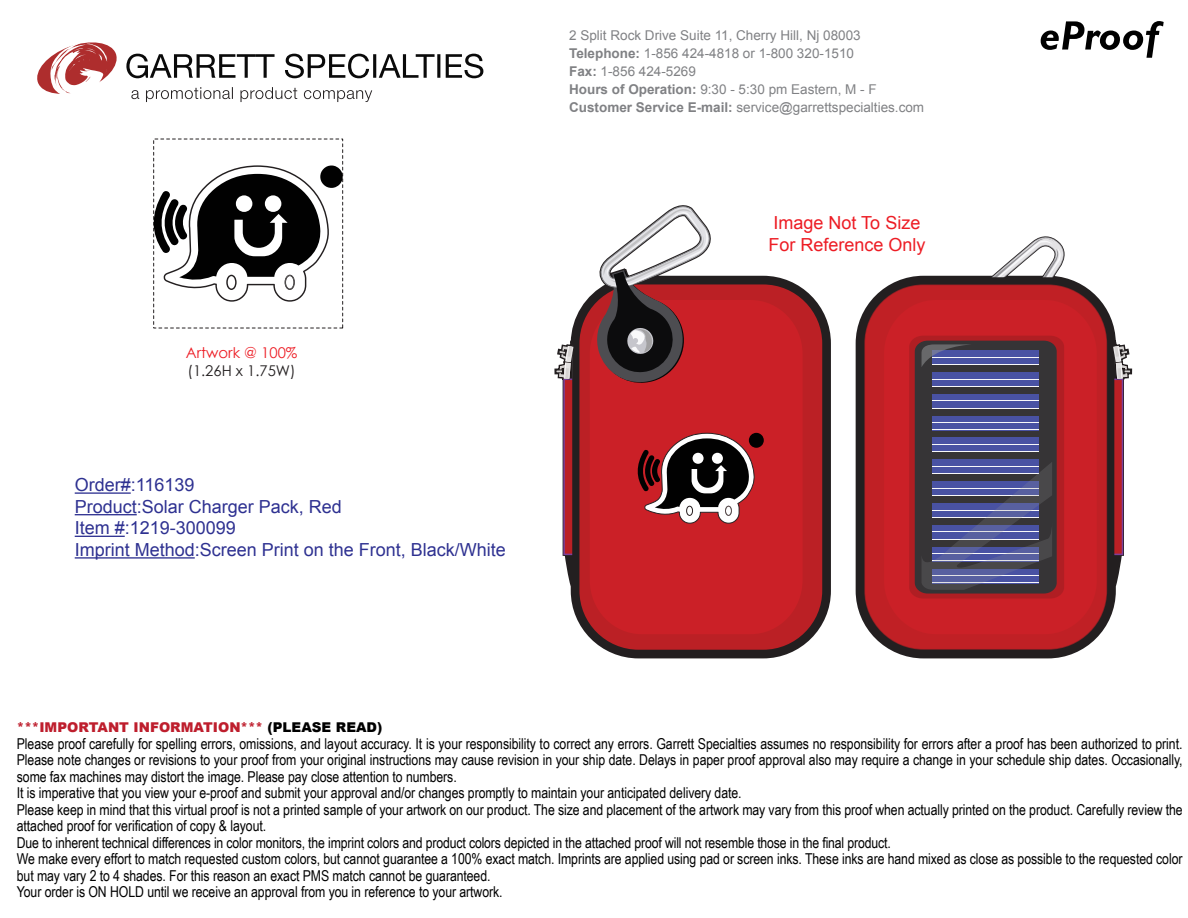
<style>
.page{position:relative;width:1188px;height:918px;background:#fff}
.page>*{position:absolute;margin:0;border:0;box-sizing:border-box;transform-origin:0 0}
.t1{font:18px/21.6px "Arial";color:#2e3191}
.t2{font:18px/21.6px "Arial";color:#ed1c24}
.t3{font:15px/16.5px "Arial Narrow";letter-spacing:-.005em;color:#000}
.t4{font:14.85px "Century Gothic";color:#231f20}
.t5{font:14.85px "Century Gothic";color:#ed1c24}
.t6{font:13.5px/18px "Arial";color:#808184}
.t7{font:900 13.5px "Arial";color:#be1e2d}
.s1{font-weight:700}
.s2{color:#000}
</style>
<div class="page">
<hr style="left:75px;top:492px;width:56px;height:2px;background:#2e3191">
<hr style="left:75px;top:514px;width:62px;height:1px;background:#2e3191">
<hr style="left:75px;top:536px;width:50px;height:1px;background:#2e3191">
<hr style="left:75px;top:557px;width:120px;height:2px;background:#2e3191">
<svg style="left:37px;top:42px;width:80px;height:52px"></svg>
<svg style="left:126px;top:54px;width:357px;height:24px"></svg>
<svg style="left:131px;top:87px;width:241px;height:15px"></svg>
<svg style="left:1041px;top:21px;width:123px;height:37px"></svg>
<svg style="left:153px;top:165px;width:190px;height:137px"></svg>
<svg style="left:855px;top:250px;width:278px;height:409px"></svg>
<svg style="left:990px;top:236px;width:74px;height:43px"></svg>
<div style="left:857px;top:277px;width:257px;height:380px;background:#231f20;border-radius:66px"></div>
<svg style="left:864px;top:284px;width:243px;height:366px;background:#913647"></svg>
<svg style="left:1113px;top:341px;width:18px;height:253px"></svg>
<svg style="left:554px;top:275px;width:277px;height:384px"></svg>
<div style="left:572px;top:277px;width:257px;height:380px;background:#231f20;border-radius:66px"></div>
<svg style="left:579px;top:284px;width:243px;height:366px;background:#c32329"></svg>
<svg style="left:556px;top:341px;width:18px;height:253px"></svg>
<svg style="left:595px;top:205px;width:118px;height:180px"></svg>
<svg style="left:636px;top:433px;width:128px;height:91px;background:#7f4446"></svg>
<p class="t6" style="left:569px;top:27px;width:357px">2 Split Rock Drive Suite 11, Cherry Hill, Nj 08003<br><span class="s1">Telephone:</span> 1-856 424-4818 or 1-800 320-1510<br><span class="s1">Fax:</span> 1-856 424-5269<br><span class="s1">Hours of Operation:</span> 9:30 - 5:30 pm Eastern, M - F <span class="s1">Customer Service E-mail:</span> service@garrettspecialties.com</p>
<p class="t5" style="left:186px;top:343px;width:113px">Artwork @ 100%</p>
<p class="t4" style="left:188px;top:361px;width:110px">(1.26H x 1.75W)</p>
<p class="t1" style="left:75px;top:474px;width:433px">Order#:116139<br>Product:Solar Charger Pack, Red<br>Item #:1219-300099<br>Imprint Method:Screen Print on the Front, Black/White</p>
<p class="t2" style="left:768px;top:212px;width:159px">Image Not To Size<br>For Reference Only</p>
<p class="t7" style="left:17px;top:718px;width:367px">***IMPORTANT INFORMATION*** <span class="s2">(PLEASE READ)</span></p>
<p class="t3" style="left:17px;top:735px;width:1167px">Please proof carefully for spelling errors, omissions, and layout accuracy. It is your responsibility to correct any errors. Garrett Specialties assumes no responsibility for errors after a proof has been authorized to print.<br>Please note changes or revisions to your proof from your original instructions may cause revision in your ship date. Delays in paper proof approval also may require a change in your schedule ship dates. Occasionally, some fax machines may distort the image. Please pay close attention to numbers.<br>It is imperative that you view your e-proof and submit your approval and/or changes promptly to maintain your anticipated delivery date.<br>Please keep in mind that this virtual proof is not a printed sample of your artwork on our product. The size and placement of the artwork may vary from this proof when actually printed on the product. Carefully review the attached proof for verification of copy &amp; layout.<br>Due to inherent technical differences in color monitors, the imprint colors and product colors depicted in the attached proof will not resemble those in the final product.<br>We make every effort to match requested custom colors, but cannot guarantee a 100% exact match. Imprints are applied using pad or screen inks. These inks are hand mixed as close as possible to the requested color but may vary 2 to 4 shades. For this reason an exact PMS match cannot be guaranteed.<br>Your order is ON HOLD until we receive an approval from you in reference to your artwork.</p>
</div>
